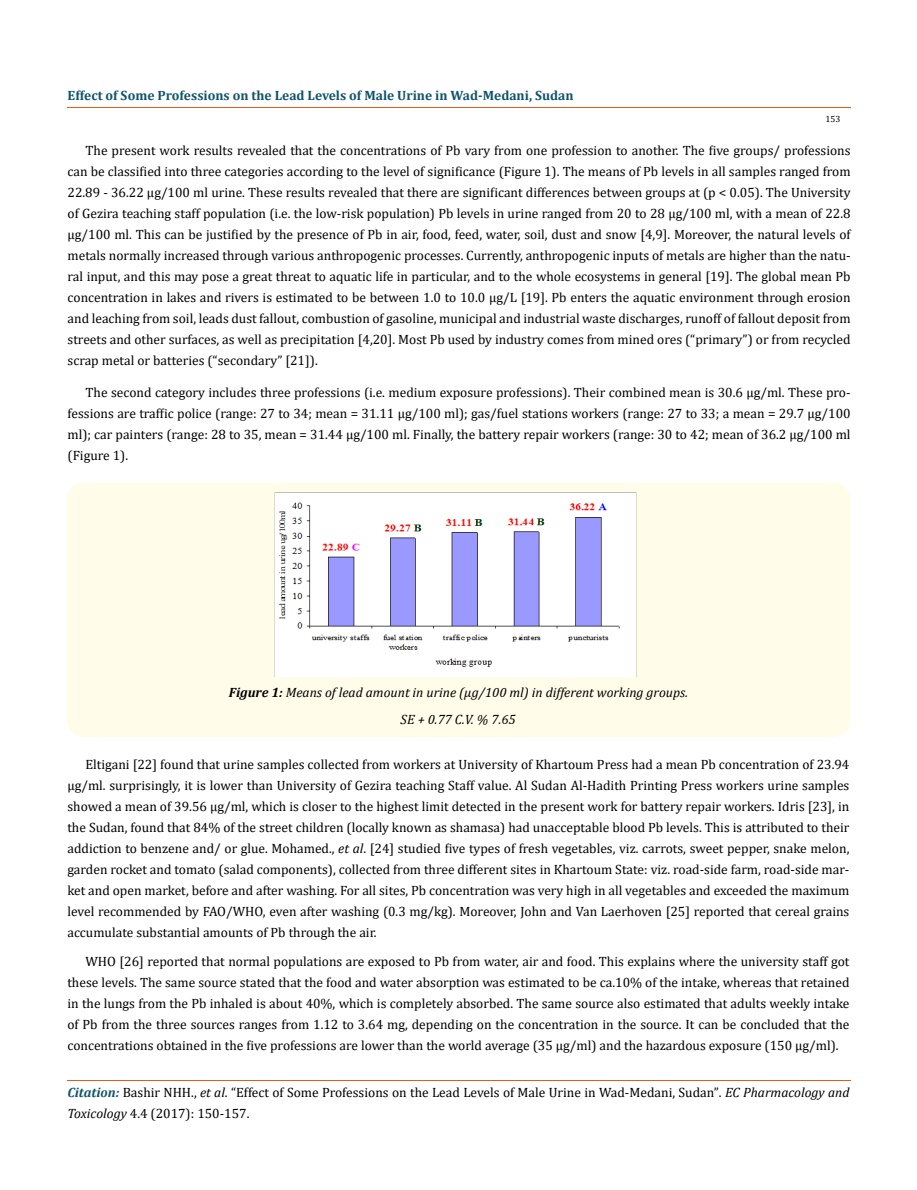
<style>
.page{position:relative;width:917px;height:1190px;background:#fff}
.page>*{position:absolute;margin:0;border:0;box-sizing:border-box;transform-origin:0 0}
.t1{font:13.5px/21px "Cambria";color:#000;text-align:justify}
.t2{font:italic 13.5px/26.7px "Cambria";color:#000;text-align:center}
.t3{font:700 13.5px "Cambria";color:#0e546a}
.t4{font:9px "Cambria";color:#000}
.s1{font-weight:700}
.s2{font-style:italic}
.s3{font-weight:700;font-style:italic;color:#0e546a}
.s4{font-size:13.35px}
</style>
<div class="page">
<hr style="left:67px;top:107px;width:783px;height:1px;background:#e05d1a">
<hr style="left:67px;top:1080px;width:783px;height:1px;background:#e05d1a">
<div style="left:67px;top:482px;width:783px;height:255px;background:#fffde9;border-radius:18px"></div>
<img style="left:274px;top:492px;width:363px;height:184px">
<p class="t3" style="left:68px;top:86px;width:507px">Effect of Some Professions on the Lead Levels of Male Urine in Wad-Medani, Sudan</p>
<p class="t4" style="left:825px;top:114px;width:16px">153</p>
<p class="t1" style="left:68px;top:140px;width:784px;text-indent:18px">The present work results revealed that the concentrations of Pb vary from one profession to another. The five groups/ professions can be classified into three categories according to the level of significance (Figure 1). The means of Pb levels in all samples ranged from 22.89 - 36.22 µg/100 ml urine. These results revealed that there are significant differences between groups at (p &lt; 0.05). The University of Gezira teaching staff population (i.e. the low-risk population) Pb levels in urine ranged from 20 to 28 µg/100 ml, with a mean of 22.8 µg/100 ml. This can be justified by the presence of Pb in air, food, feed, water, soil, dust and snow [4,9]. Moreover, the natural levels of metals normally increased through various anthropogenic processes. Currently, anthropogenic inputs of metals are higher than the natu&shy;ral input, and this may pose a great threat to aquatic life in particular, and to the whole ecosystems in general [19]. The global mean Pb concentration in lakes and rivers is estimated to be between 1.0 to 10.0 μg/L [19]. Pb enters the aquatic environment through erosion and leaching from soil, leads dust fallout, combustion of gasoline, municipal and industrial waste discharges, runoff of fallout deposit from streets and other surfaces, as well as precipitation [4,20]. Most Pb used by industry comes from mined ores (“primary”) or from recycled scrap metal or batteries (“secondary” [21]).</p>
<p class="t1" style="left:68px;top:381px;width:784px;text-indent:18px">The second category includes three professions (i.e. medium exposure professions). Their combined mean is 30.6 µg/ml. These pro&shy;fessions are traffic police (range: 27 to 34; mean = 31.11 µg/100 ml); gas/fuel stations workers (range: 27 to 33; a mean = 29.7 µg/100 ml); car painters (range: 28 to 35, mean = 31.44 µg/100 ml. Finally, the battery repair workers (range: 30 to 42; mean of 36.2 µg/100 ml (Figure 1).</p>
<p class="t2" style="left:229px;top:678px;width:460px"><span class="s1">Figure 1:</span> Means of lead amount in urine (µg/100 ml) in different working groups.<br>SE + 0.77 C.V. % 7.65</p>
<p class="t1" style="left:67px;top:754px;width:783px;text-indent:18px">Eltigani [22] found that urine samples collected from workers at University of Khartoum Press had a mean Pb concentration of 23.94 µg/ml. surprisingly, it is lower than University of Gezira teaching Staff value. Al Sudan Al-Hadith Printing Press workers urine samples showed a mean of 39.56 µg/ml, which is closer to the highest limit detected in the present work for battery repair workers. Idris [23], in the Sudan, found that 84% of the street children (locally known as shamasa) had unacceptable blood Pb levels. This is attributed to their addiction to benzene and/ or glue. Mohamed., <span class="s2">et al</span>. [24] studied five types of fresh vegetables, viz. carrots, sweet pepper, snake melon, garden rocket and tomato (salad components), collected from three different sites in Khartoum State: viz. road-side farm, road-side mar&shy;ket and open market, before and after washing. For all sites, Pb concentration was very high in all vegetables and exceeded the maximum level recommended by FAO/WHO, even after washing (0.3 mg/kg). Moreover, John and Van Laerhoven [25] reported that cereal grains accumulate substantial amounts of Pb through the air.</p>
<p class="t1" style="left:67px;top:951px;width:783px;text-indent:18px">WHO [26] reported that normal populations are exposed to Pb from water, air and food. This explains where the university staff got these levels. The same source stated that the food and water absorption was estimated to be ca.10% of the intake, whereas that retained in the lungs from the Pb inhaled is about 40%, which is completely absorbed. The same source also estimated that adults weekly intake of Pb from the three sources ranges from 1.12 to 3.64 mg, depending on the concentration in the source. It can be concluded that the concentrations obtained in the five professions are lower than the world average (35 µg/ml) and the hazardous exposure (150 µg/ml).</p>
<p class="t1" style="left:67px;top:1082px;width:783px"><span class="s3">Citation:</span> Bashir NHH., <span class="s2">et al</span>. “Effect of Some Professions on the Lead Levels of Male Urine in Wad-Medani, Sudan”<span class="s4">.</span> <span class="s2">EC Pharmacology and<br>Toxicology</span> <span class="s4">4</span>.4 (2017): 150-157.</p>
</div>
